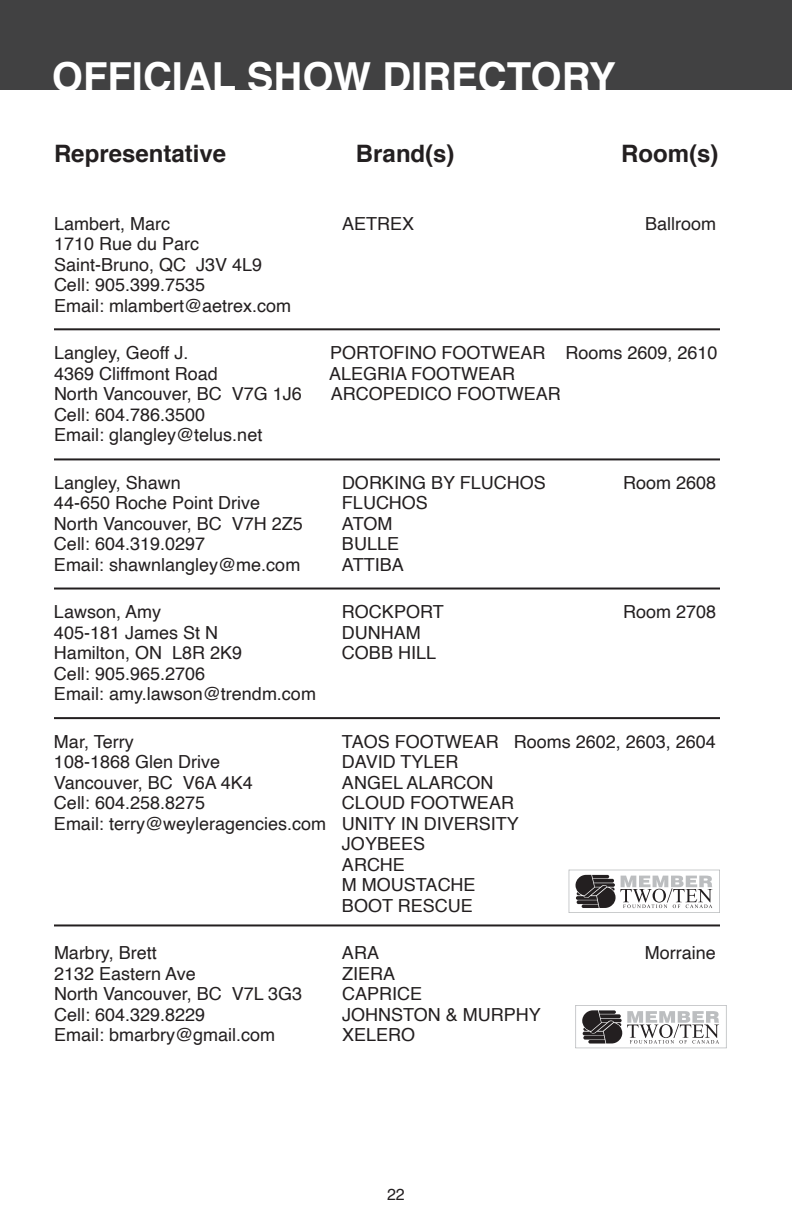
<style>
.page{position:relative;width:792px;height:1224px;background:#fff}
.page>*{position:absolute;margin:0;border:0;box-sizing:border-box;transform-origin:0 0}
.t1{font:700 40px "Helvetica";color:#fff}
.t2{font:700 24px "Helvetica";color:#231f20}
.t3{font:18px/20.6px "Helvetica";color:#231f20}
.t4{font:16px "Helvetica";color:#231f20}
</style>
<div class="page">
<div style="left:0;top:0;width:792px;height:90px;background:#414142"></div>
<svg style="left:569px;top:870px;width:151px;height:43px"></svg>
<svg style="left:575px;top:1005px;width:152px;height:43px"></svg>
<hr style="left:54px;top:328px;width:666px;height:2px;background:#231f20">
<hr style="left:54px;top:458px;width:666px;height:2px;background:#231f20">
<hr style="left:54px;top:588px;width:666px;height:2px;background:#231f20">
<hr style="left:54px;top:717px;width:666px;height:2px;background:#231f20">
<hr style="left:54px;top:924px;width:666px;height:2px;background:#231f20">
<h1 class="t1" style="left:52px;top:44px;width:565px">OFFICIAL SHOW DIRECTORY</h1>
<h2 class="t2" style="left:54px;top:134px;width:174px">Representative</h2>
<h2 class="t2" style="left:356px;top:134px;width:100px">Brand(s)</h2>
<h2 class="t2" style="left:621px;top:134px;width:99px">Room(s)</h2>
<p class="t3" style="left:54px;top:213px;width:118px">Lambert, Marc</p>
<p class="t3" style="left:342px;top:213px;width:74px">AETREX</p>
<p class="t3" style="left:645px;top:213px;width:73px">Ballroom</p>
<p class="t3" style="left:54px;top:234px;width:239px">1710 Rue du Parc<br>Saint-Bruno, QC J3V 4L9<br>Cell: 905.399.7535<br>Email: mlambert@aetrex.com</p>
<p class="t3" style="left:54px;top:343px;width:136px">Langley, Geoff J.</p>
<p class="t3" style="left:330px;top:343px;width:389px">PORTOFINO FOOTWEAR Rooms 2609, 2610</p>
<p class="t3" style="left:54px;top:363px;width:165px">4369 Cliffmont Road</p>
<p class="t3" style="left:329px;top:363px;width:188px">ALEGRIA FOOTWEAR</p>
<p class="t3" style="left:54px;top:384px;width:249px">North Vancouver, BC V7G 1J6</p>
<p class="t3" style="left:331px;top:384px;width:232px">ARCOPEDICO FOOTWEAR</p>
<p class="t3" style="left:54px;top:404px;width:210px">Cell: 604.786.3500<br>Email: glangley@telus.net</p>
<p class="t3" style="left:54px;top:472px;width:128px">Langley, Shawn</p>
<p class="t3" style="left:342px;top:472px;width:205px">DORKING BY FLUCHOS</p>
<p class="t3" style="left:623px;top:472px;width:95px">Room 2608</p>
<p class="t3" style="left:54px;top:493px;width:208px">44-650 Roche Point Drive</p>
<p class="t3" style="left:342px;top:493px;width:88px">FLUCHOS</p>
<p class="t3" style="left:54px;top:513px;width:250px">North Vancouver, BC V7H 2Z5</p>
<p class="t3" style="left:342px;top:513px;width:52px">ATOM</p>
<p class="t3" style="left:54px;top:534px;width:153px">Cell: 604.319.0297</p>
<p class="t3" style="left:342px;top:534px;width:59px">BULLE</p>
<p class="t3" style="left:54px;top:554px;width:248px">Email: shawnlangley@me.com</p>
<p class="t3" style="left:342px;top:554px;width:63px">ATTIBA</p>
<p class="t3" style="left:54px;top:602px;width:109px">Lawson, Amy</p>
<p class="t3" style="left:342px;top:602px;width:103px">ROCKPORT</p>
<p class="t3" style="left:623px;top:602px;width:95px">Room 2708</p>
<p class="t3" style="left:54px;top:622px;width:166px">405-181 James St N</p>
<p class="t3" style="left:342px;top:622px;width:80px">DUNHAM</p>
<p class="t3" style="left:54px;top:643px;width:190px">Hamilton, ON L8R 2K9</p>
<p class="t3" style="left:342px;top:643px;width:96px">COBB HILL</p>
<p class="t3" style="left:54px;top:663px;width:264px">Cell: 905.965.2706<br>Email: amy.lawson@trendm.com</p>
<p class="t3" style="left:54px;top:731px;width:81px">Mar, Terry</p>
<p class="t3" style="left:342px;top:731px;width:375px">TAOS FOOTWEAR Rooms 2602, 2603, 2604</p>
<p class="t3" style="left:54px;top:752px;width:168px">108-1868 Glen Drive</p>
<p class="t3" style="left:342px;top:752px;width:118px">DAVID TYLER</p>
<p class="t3" style="left:54px;top:772px;width:200px">Vancouver, BC V6A 4K4</p>
<p class="t3" style="left:342px;top:772px;width:153px">ANGEL ALARCON</p>
<p class="t3" style="left:54px;top:793px;width:153px">Cell: 604.258.8275</p>
<p class="t3" style="left:342px;top:793px;width:174px">CLOUD FOOTWEAR</p>
<p class="t3" style="left:54px;top:813px;width:466px">Email: terry@weyleragencies.com UNITY IN DIVERSITY</p>
<p class="t3" style="left:342px;top:834px;width:85px">JOYBEES</p>
<p class="t3" style="left:342px;top:854px;width:64px">ARCHE</p>
<p class="t3" style="left:342px;top:875px;width:135px">M MOUSTACHE</p>
<p class="t3" style="left:342px;top:895px;width:132px">BOOT RESCUE</p>
<p class="t3" style="left:54px;top:943px;width:104px">Marbry, Brett</p>
<p class="t3" style="left:342px;top:943px;width:39px">ARA</p>
<p class="t3" style="left:645px;top:943px;width:73px">Morraine</p>
<p class="t3" style="left:54px;top:963px;width:143px">2132 Eastern Ave</p>
<p class="t3" style="left:342px;top:963px;width:55px">ZIERA</p>
<p class="t3" style="left:54px;top:984px;width:250px">North Vancouver, BC V7L 3G3</p>
<p class="t3" style="left:342px;top:984px;width:82px">CAPRICE</p>
<p class="t3" style="left:54px;top:1004px;width:153px">Cell: 604.329.8229</p>
<p class="t3" style="left:342px;top:1004px;width:200px">JOHNSTON &amp; MURPHY</p>
<p class="t3" style="left:54px;top:1025px;width:223px">Email: bmarbry@gmail.com</p>
<p class="t3" style="left:342px;top:1025px;width:75px">XELERO</p>
<p class="t4" style="left:387px;top:1182px;width:19px">22</p>
</div>
